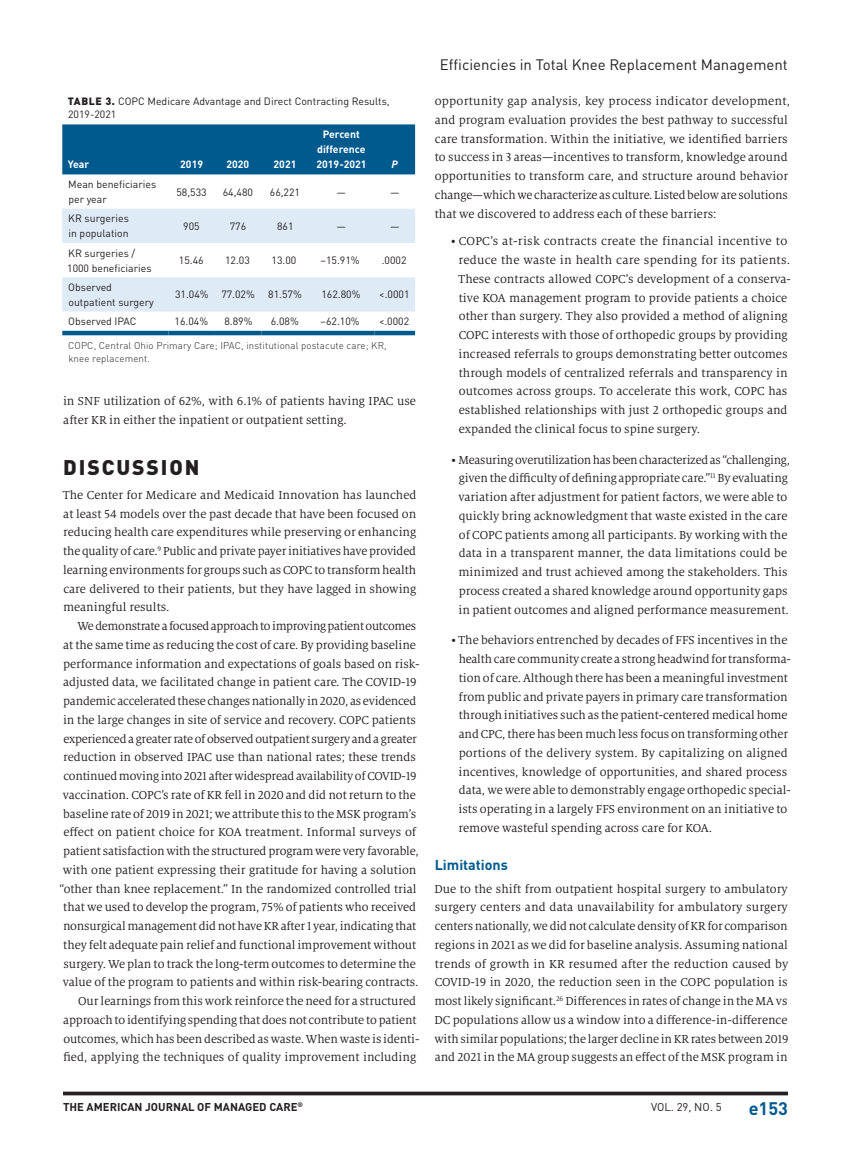
<style>
.page{position:relative;width:851px;height:1161px;background:#fff}
.page>*{position:absolute;margin:0;border:0;box-sizing:border-box;transform-origin:0 0}
.t1{font:900 21px "DINOT";letter-spacing:.09em;color:#231f20}
.t2{font:700 18px "DINOT";color:#005a8e}
.t3{font:15px "DINOT";color:#231f20}
.t4{font:700 14.25px "DINOT";color:#005a8e}
.t5{font:12.75px/18.8px "Milo Serif OT";letter-spacing:-.005em;color:#231f20}
.t6{font:700 11.25px "DINOT";color:#231f20}
.t7{font:11.25px "DINOT";color:#231f20}
.t8{font:10.5px/15px "DINOT";color:#231f20}
.t9{font:700 10.5px/15px "DINOT";color:#fff;text-align:center}
.t10{font:italic 700 10.5px "DINOT";color:#fff}
.t11{font:300 9.75px/12px "DINOT";letter-spacing:.01em;color:#231f20}
.t12{font:700 6.6px "DINOT";color:#231f20}
.s1{font-weight:900}
</style>
<div class="page">
<hr style="left:63px;top:1092px;width:725px;height:3px;background:#231f20">
<div style="left:62px;top:124px;width:353px;height:50px;background:#005a8e"></div>
<svg style="left:62px;top:209px;width:353px;height:103px"></svg>
<hr style="left:62px;top:331px;width:106px;height:4px;background:#005a8e">
<hr style="left:168px;top:331px;width:47px;height:4px;background:#005a8e">
<hr style="left:215px;top:331px;width:46px;height:4px;background:#005a8e">
<hr style="left:261px;top:331px;width:47px;height:4px;background:#005a8e">
<hr style="left:308px;top:331px;width:66px;height:4px;background:#005a8e">
<hr style="left:374px;top:331px;width:41px;height:4px;background:#005a8e">
<p class="t8" style="left:68px;top:94px;width:323px;line-height:13.5px"><span class="s1">TABLE 3.</span> COPC Medicare Advantage and Direct Contracting Results,<br>2019-2021</p>
<p class="t9" style="left:68px;top:157px;width:23px">Year</p>
<p class="t9" style="left:180px;top:157px;width:24px">2019</p>
<p class="t9" style="left:226px;top:157px;width:24px">2020</p>
<p class="t9" style="left:273px;top:157px;width:24px">2021</p>
<p class="t9" style="left:316px;top:127px;width:52px">Percent difference<br>2019-2021</p>
<p class="t10" style="left:391px;top:158px;width:8px">P</p>
<p class="t8" style="left:68px;top:177px;width:90px">Mean beneficiaries per year</p>
<p class="t8" style="left:176px;top:184px;width:32px">58,533</p>
<p class="t8" style="left:223px;top:184px;width:32px">64,480</p>
<p class="t8" style="left:270px;top:184px;width:32px">66,221</p>
<p class="t8" style="left:336px;top:184px;width:11px">—</p>
<p class="t8" style="left:390px;top:184px;width:11px">—</p>
<p class="t8" style="left:68px;top:211px;width:62px">KR surgeries in population</p>
<p class="t8" style="left:183px;top:218px;width:18px">905</p>
<p class="t8" style="left:230px;top:218px;width:18px">776</p>
<p class="t8" style="left:277px;top:218px;width:18px">861</p>
<p class="t8" style="left:336px;top:218px;width:11px">—</p>
<p class="t8" style="left:390px;top:218px;width:11px">—</p>
<p class="t8" style="left:67px;top:245px;width:86px">KR surgeries /<br>1000 beneficiaries</p>
<p class="t8" style="left:179px;top:253px;width:26px">15.46</p>
<p class="t8" style="left:225px;top:253px;width:26px">12.03</p>
<p class="t8" style="left:271px;top:253px;width:26px">13.00</p>
<p class="t8" style="left:320px;top:253px;width:40px">–15.91%</p>
<p class="t8" style="left:382px;top:253px;width:26px">.0002</p>
<p class="t8" style="left:68px;top:279px;width:87px">Observed outpatient surgery</p>
<p class="t8" style="left:175px;top:287px;width:81px">31.04% 77.02%</p>
<p class="t8" style="left:268px;top:287px;width:35px">81.57%</p>
<p class="t8" style="left:321px;top:287px;width:40px">162.80%</p>
<p class="t8" style="left:379px;top:287px;width:32px">&lt;.0001</p>
<p class="t8" style="left:68px;top:314px;width:70px">Observed IPAC</p>
<p class="t8" style="left:174px;top:314px;width:35px">16.04%</p>
<p class="t8" style="left:224px;top:314px;width:30px">8.89%</p>
<p class="t8" style="left:271px;top:314px;width:30px">6.08%</p>
<p class="t8" style="left:320px;top:314px;width:40px">–62.10%</p>
<p class="t8" style="left:379px;top:314px;width:32px">&lt;.0002</p>
<p class="t11" style="left:68px;top:340px;width:320px">COPC, Central Ohio Primary Care; IPAC, institutional postacute care; KR, knee replacement.</p>
<p class="t5" style="left:63px;top:392px;width:354px">in SNF utilization of 62%, with 6.1% of patients having IPAC use after KR in either the inpatient or outpatient setting.</p>
<h1 class="t1" style="left:63px;top:453px;width:138px">DISCUSSION</h1>
<p class="t5" style="left:63px;top:486px;width:355px;text-align:justify">The Center for Medicare and Medicaid Innovation has launched at least 54 models over the past decade that have been focused on reducing health care expenditures while preserving or enhancing the quality of care.<sup>9</sup> Public and private payer initiatives have provided learning environments for groups such as COPC to transform health care delivered to their patients, but they have lagged in showing meaningful results.</p>
<p class="t5" style="left:59px;top:617px;width:361px;text-align:right">We demonstrate a focused approach to improving patient outcomes<br>at the same time as reducing the cost of care. By providing baseline performance information and expectations of goals based on risk&shy;adjusted data, we facilitated change in patient care. The COVID-19 pandemic accelerated these changes nationally in 2020, as evidenced in the large changes in site of service and recovery. COPC patients experienced a greater rate of observed outpatient surgery and a greater reduction in observed IPAC use than national rates; these trends continued moving into 2021 after widespread availability of COVID-19 vaccination. COPC’s rate of KR fell in 2020 and did not return to the baseline rate of 2019 in 2021; we attribute this to the MSK program’s effect on patient choice for KOA treatment. Informal surveys of patient satisfaction with the structured program were very favorable, with one patient expressing their gratitude for having a solution “other than knee replacement.” In the randomized controlled trial that we used to develop the program, 75% of patients who received nonsurgical management did not have KR after 1 year, indicating that they felt adequate pain relief and functional improvement without surgery. We plan to track the long-term outcomes to determine the value of the program to patients and within risk-bearing contracts.<br>Our learnings from this work reinforce the need for a structured approach to identifying spending that does not contribute to patient outcomes, which has been described as waste. When waste is identi&shy;fied, applying the techniques of quality improvement including</p>
<p class="t3" style="left:440px;top:55px;width:349px">Efficiencies in Total Knee Replacement Management</p>
<p class="t5" style="left:434px;top:92px;width:357px">opportunity gap analysis, key process indicator development, and program evaluation provides the best pathway to successful care transformation. Within the initiative, we identified barriers to success in 3 areas—incentives to transform, knowledge around opportunities to transform care, and structure around behavior change—which we characterize as culture. Listed below are solutions that we discovered to address each of these barriers:</p>
<p class="t5" style="left:458px;top:232px;width:334px;text-indent:-7px">• COPC’s at-risk contracts create the financial incentive to reduce the waste in health care spending for its patients.<br>These contracts allowed COPC’s development of a conserva&shy;tive KOA management program to provide patients a choice other than surgery. They also provided a method of aligning COPC interests with those of orthopedic groups by providing increased referrals to groups demonstrating better outcomes through models of centralized referrals and transparency in outcomes across groups. To accelerate this work, COPC has established relationships with just 2 orthopedic groups and expanded the clinical focus to spine surgery.</p>
<p class="t5" style="left:451px;top:450px;width:340px;text-align:center">• Measuring overutilization has been characterized as “challenging, given the difficulty of defining appropriate care.”<sup>11</sup> By evaluating variation after adjustment for patient factors, we were able to quickly bring acknowledgment that waste existed in the care of COPC patients among all participants. By working with the data in a transparent manner, the data limitations could be minimized and trust achieved among the stakeholders. This process created a shared knowledge around opportunity gaps in patient outcomes and aligned performance measurement.</p>
<p class="t5" style="left:458px;top:631px;width:334px;text-indent:-7px">• The behaviors entrenched by decades of FFS incentives in the health care community create a strong headwind for transforma&shy;tion of care. Although there has been a meaningful investment from public and private payers in primary care transformation through initiatives such as the patient-centered medical home and CPC, there has been much less focus on transforming other portions of the delivery system. By capitalizing on aligned incentives, knowledge of opportunities, and shared process data, we were able to demonstrably engage orthopedic special&shy;ists operating in a largely FFS environment on an initiative to remove wasteful spending across care for KOA.</p>
<p class="t4" style="left:434px;top:856px;width:75px">Limitations</p>
<p class="t5" style="left:434px;top:879px;width:355px;text-align:justify">Due to the shift from outpatient hospital surgery to ambulatory surgery centers and data unavailability for ambulatory surgery centers nationally, we did not calculate density of KR for comparison regions in 2021 as we did for baseline analysis. Assuming national trends of growth in KR resumed after the reduction caused by COVID-19 in 2020, the reduction seen in the COPC population is most likely significant.<sup>26</sup> Differences in rates of change in the MA vs DC populations allow us a window into a difference-in-difference with similar populations; the larger decline in KR rates between 2019 and 2021 in the MA group suggests an effect of the MSK program in</p>
<p class="t6" style="left:63px;top:1099px;width:236px">THE AMERICAN JOURNAL OF MANAGED CARE</p>
<h2 class="t2" style="left:748px;top:1096px;width:41px">e153</h2>
<p class="t12" style="left:297px;top:1100px;width:7px">®</p>
<p class="t7" style="left:651px;top:1100px;width:72px">VOL. 29, NO. 5</p>
</div>
